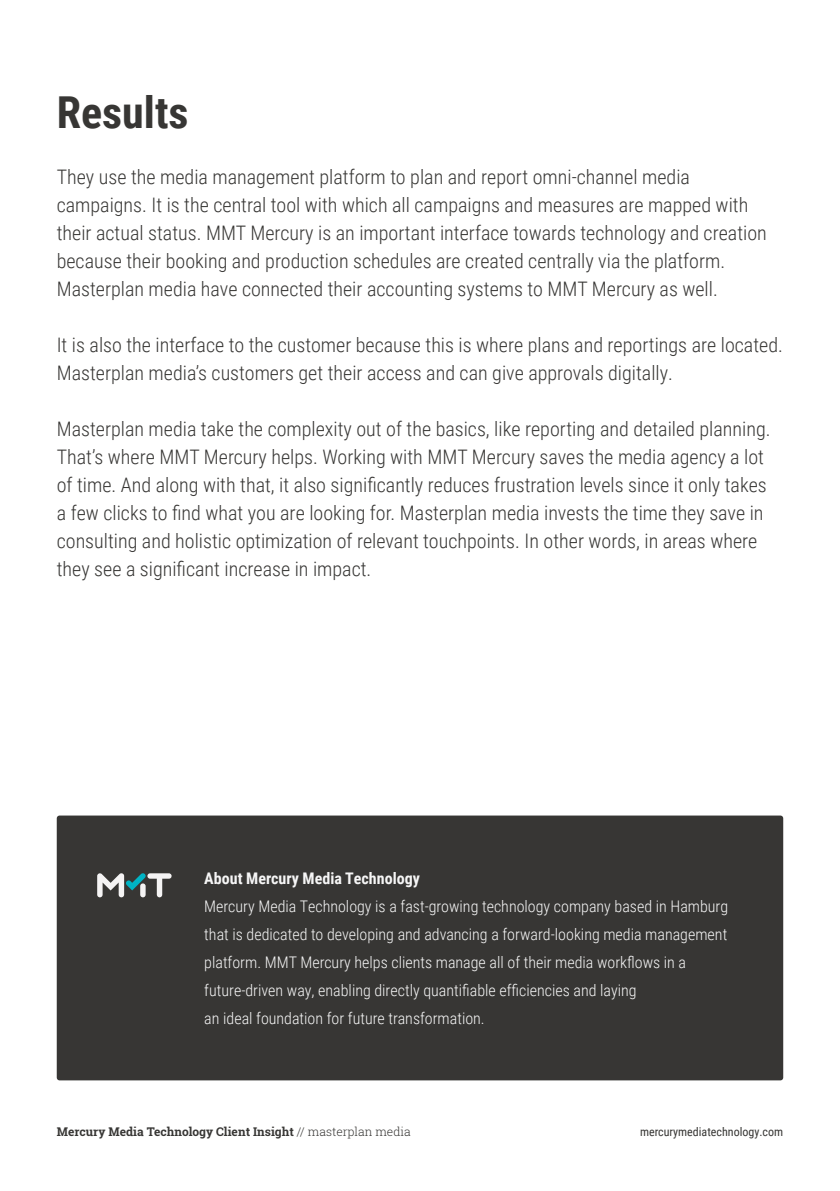
<style>
.page{position:relative;width:840px;height:1191px;background:#fff}
.page>*{position:absolute;margin:0;border:0;box-sizing:border-box;transform-origin:0 0}
.t1{font:700 44px "Roboto Condensed";color:#373634}
.t2{font:300 20px/28px "Roboto Condensed";color:#373634}
.t3{font:300 16px/28px "Roboto Condensed";color:#f6f6f6}
.t4{font:700 16px "Roboto Condensed";color:#f6f6f6}
.t5{font:700 12px "Roboto Slab";color:#373634}
.t6{font:12px "Roboto Condensed";color:#373634}
.s1{font-weight:300}
</style>
<div class="page">
<div style="left:57px;top:815px;width:725px;height:265px;background:#373634;border-radius:3px"></div>
<svg style="left:97px;top:873px;width:75px;height:24px"></svg>
<h1 class="t1" style="left:57px;top:82px;width:133px">Results</h1>
<p class="t2" style="left:57px;top:162px;width:711px">They use the media management platform to plan and report omni-channel media campaigns. It is the central tool with which all campaigns and measures are mapped with their actual status. MMT Mercury is an important interface towards technology and creation because their booking and production schedules are created centrally via the platform.<br>Masterplan media have connected their accounting systems to MMT Mercury as well.</p>
<p class="t2" style="left:57px;top:330px;width:727px">It is also the interface to the customer because this is where plans and reportings are located.<br>Masterplan media’s customers get their access and can give approvals digitally.</p>
<p class="t2" style="left:57px;top:414px;width:715px">Masterplan media take the complexity out of the basics, like reporting and detailed planning.<br>That’s where MMT Mercury helps. Working with MMT Mercury saves the media agency a lot of time. And along with that, it also significantly reduces frustration levels since it only takes a few clicks to find what you are looking for. Masterplan media invests the time they save in consulting and holistic optimization of relevant touchpoints. In other words, in areas where they see a significant increase in impact.</p>
<p class="t4" style="left:204px;top:867px;width:217px">About Mercury Media Technology</p>
<p class="t3" style="left:204px;top:892px;width:525px">Mercury Media Technology is a fast-growing technology company based in Hamburg that is dedicated to developing and advancing a forward-looking media management platform. MMT Mercury helps clients manage all of their media workflows in a future-driven way, enabling directly quantifiable efficiencies and laying<br>an ideal foundation for future transformation.</p>
<p class="t5" style="left:57px;top:1123px;width:355px">Mercury Media Technology Client Insight <span class="s1">// masterplan media</span></p>
<p class="t6" style="left:639px;top:1123px;width:145px">mercurymediatechnology.com</p>
</div>
